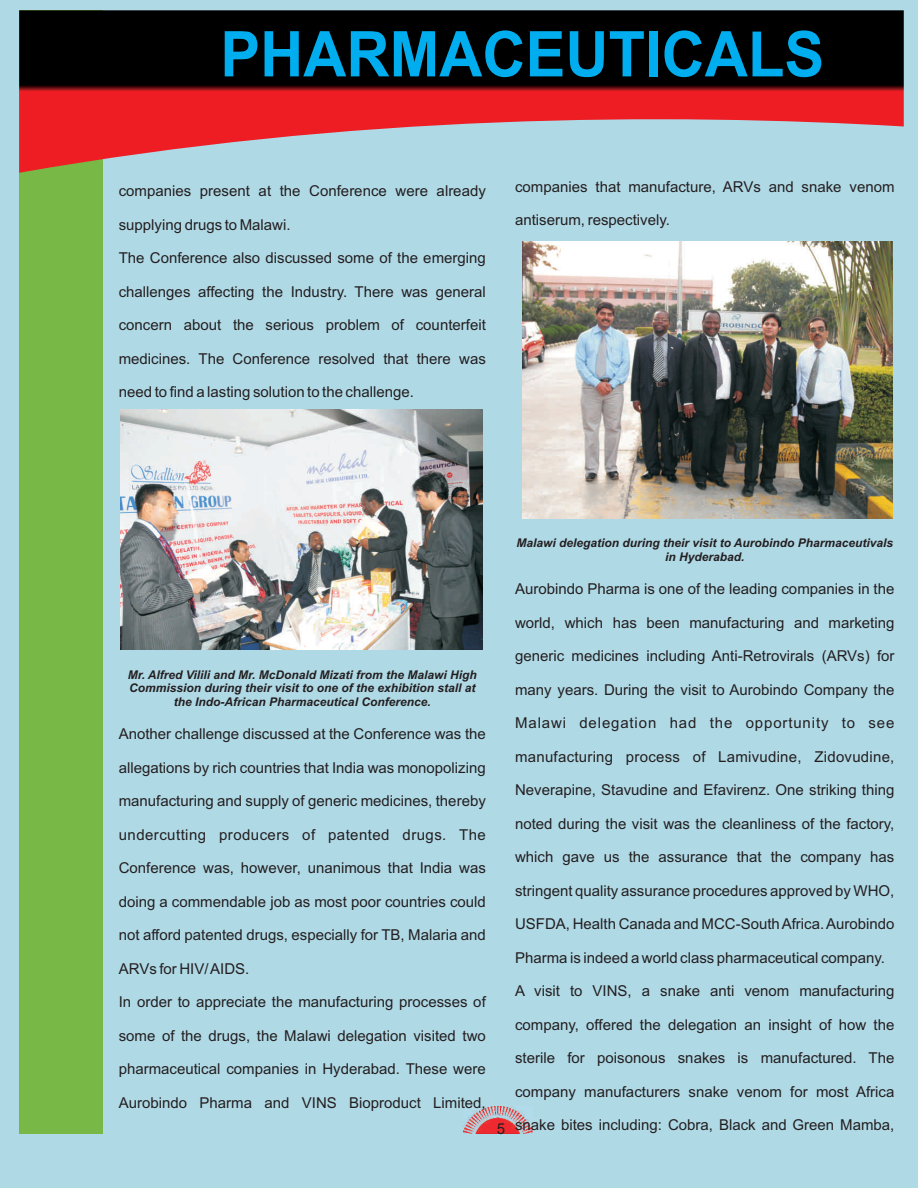
<style>
.page{position:relative;width:918px;height:1188px;background:#b0d9e6}
.page>*{position:absolute;margin:0;border:0;box-sizing:border-box;transform-origin:0 0}
.t1{font:700 63.15px "Arial";color:#00aeef;scale:.95 1}
.t2{font:15px "Arial";color:#231f20}
.t3{font:15px "Arial";letter-spacing:.03em;color:#231f20}
.t4{font:15px "Arial";letter-spacing:.055em;color:#231f20}
.t5{font:italic 700 12px/13.4px "Arial";color:#231f20;text-align:center}
</style>
<div class="page">
<div style="left:19px;top:10px;width:84px;height:1124px;background:#78b847"></div>
<svg style="left:19px;top:10px;width:885px;height:163px"></svg>
<img style="left:464px;top:1107px;width:68px;height:27px">
<img style="left:523px;top:242px;width:369px;height:277px">
<img style="left:120px;top:409px;width:362px;height:241px">
<h1 class="t1" style="left:220px;top:30px;width:637px">PHARMACEUTICALS</h1>
<p class="t2" style="left:119px;top:185px;width:369px">companies present at the Conference were already</p>
<p class="t2" style="left:119px;top:219px;width:173px">supplying drugs to Malawi.</p>
<p class="t2" style="left:119px;top:252px;width:369px">The Conference also discussed some of the emerging</p>
<p class="t2" style="left:119px;top:286px;width:369px">challenges affecting the Industry. There was general</p>
<p class="t2" style="left:119px;top:319px;width:369px">concern about the serious problem of counterfeit</p>
<p class="t2" style="left:119px;top:353px;width:369px">medicines. The Conference resolved that there was</p>
<p class="t2" style="left:119px;top:386px;width:297px">need to find a lasting solution to the challenge.</p>
<p class="t2" style="left:515px;top:181px;width:381px">companies that manufacture, ARVs and snake venom</p>
<p class="t2" style="left:515px;top:215px;width:156px">antiserum, respectively.</p>
<p class="t5" style="left:128px;top:669px;width:351px">Mr. Alfred Vilili and Mr. McDonald Mizati from the Malawi High<br>Commission during their visit to one of the exhibition stall at the Indo-African Pharmaceutical Conference.</p>
<p class="t2" style="left:119px;top:728px;width:369px">Another challenge discussed at the Conference was the</p>
<p class="t2" style="left:119px;top:762px;width:369px">allegations by rich countries that India was monopolizing</p>
<p class="t2" style="left:119px;top:795px;width:369px">manufacturing and supply of generic medicines, thereby</p>
<p class="t3" style="left:119px;top:829px;width:369px">undercutting producers of patented drugs. The</p>
<p class="t2" style="left:119px;top:862px;width:369px">Conference was, however, unanimous that India was</p>
<p class="t2" style="left:119px;top:896px;width:369px">doing a commendable job as most poor countries could</p>
<p class="t2" style="left:119px;top:929px;width:369px">not afford patented drugs, especially for TB, Malaria and</p>
<p class="t2" style="left:119px;top:963px;width:132px">ARVs for HIV/ AIDS.</p>
<p class="t2" style="left:119px;top:996px;width:369px">In order to appreciate the manufacturing processes of</p>
<p class="t2" style="left:119px;top:1030px;width:369px">some of the drugs, the Malawi delegation visited two</p>
<p class="t2" style="left:119px;top:1063px;width:369px">pharmaceutical companies in Hyderabad. These were</p>
<p class="t2" style="left:119px;top:1097px;width:369px">Aurobindo Pharma and VINS Bioproduct Limited,</p>
<p class="t2" style="left:497px;top:1123px;width:10px">5</p>
<p class="t5" style="left:516px;top:537px;width:378px">Malawi delegation during their visit to Aurobindo Pharmaceutivals in Hyderabad.</p>
<p class="t2" style="left:515px;top:583px;width:381px">Aurobindo Pharma is one of the leading companies in the</p>
<p class="t2" style="left:515px;top:617px;width:381px">world, which has been manufacturing and marketing</p>
<p class="t2" style="left:515px;top:650px;width:381px">generic medicines including Anti-Retrovirals (ARVs) for</p>
<p class="t2" style="left:515px;top:684px;width:381px">many years. During the visit to Aurobindo Company the</p>
<p class="t4" style="left:515px;top:717px;width:381px">Malawi delegation had the opportunity to see</p>
<p class="t2" style="left:515px;top:751px;width:381px">manufacturing process of Lamivudine, Zidovudine,</p>
<p class="t2" style="left:515px;top:784px;width:381px">Neverapine, Stavudine and Efavirenz. One striking thing</p>
<p class="t2" style="left:515px;top:818px;width:381px">noted during the visit was the cleanliness of the factory,</p>
<p class="t2" style="left:515px;top:851px;width:381px">which gave us the assurance that the company has</p>
<p class="t2" style="left:515px;top:885px;width:381px">stringent quality assurance procedures approved by WHO,</p>
<p class="t2" style="left:515px;top:918px;width:381px">USFDA, Health Canada and MCC-South Africa. Aurobindo</p>
<p class="t2" style="left:515px;top:952px;width:371px">Pharma is indeed a world class pharmaceutical company.</p>
<p class="t2" style="left:515px;top:985px;width:381px">A visit to VINS, a snake anti venom manufacturing</p>
<p class="t2" style="left:515px;top:1019px;width:381px">company, offered the delegation an insight of how the</p>
<p class="t2" style="left:515px;top:1052px;width:381px">sterile for poisonous snakes is manufactured. The</p>
<p class="t2" style="left:515px;top:1086px;width:381px">company manufacturers snake venom for most Africa</p>
<p class="t2" style="left:515px;top:1119px;width:381px">snake bites including: Cobra, Black and Green Mamba,</p>
</div>
